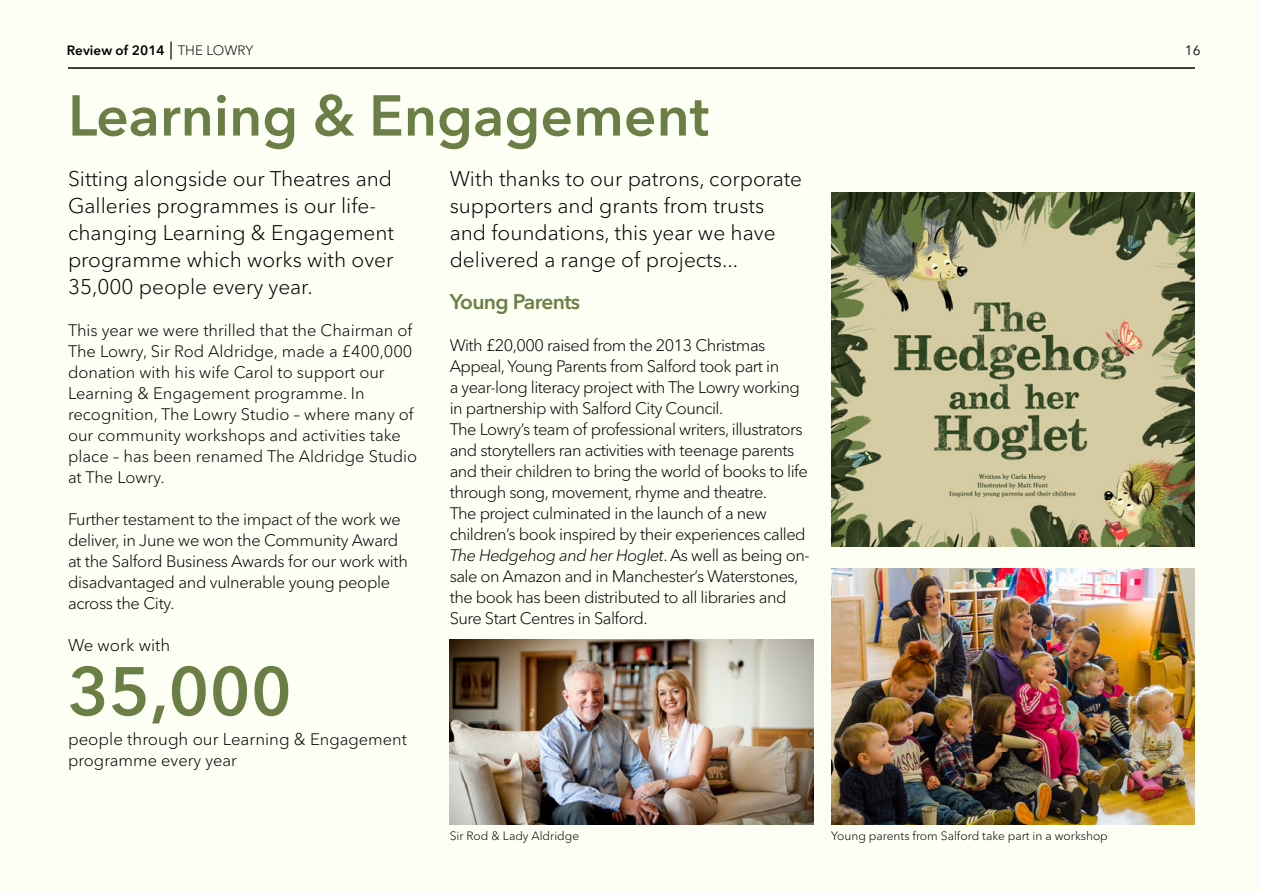
<style>
.page{position:relative;width:1263px;height:893px;background:#fff}
.page>*{position:absolute;margin:0;border:0;box-sizing:border-box;transform-origin:0 0}
.t1{font:600 67.65px "Avenir Next LT Pro";color:#6b7e46}
.t2{font:600 57px "Avenir Next LT Pro";color:#6b7e46}
.t3{font:300 21px/27px "Avenir Next LT Pro";color:#000}
.t4{font:600 21px "Avenir Next LT Pro";letter-spacing:-.03em;color:#6b7e46}
.t5{font:300 16.95px "Avenir Next LT Pro";color:#000}
.t6{font:300 16.5px/21px "Avenir Next LT Pro";letter-spacing:-.03em;color:#000}
.t7{font:300 16.5px/21px "Avenir Next LT Pro";color:#000}
.t8{font:600 13.5px "Avenir Next LT Pro";color:#000}
.t9{font:13.5px "Avenir Next LT Pro";color:#000}
.t10{font:300 12px "Avenir Next LT Pro";color:#000}
.s1{font-family:"Minion Pro";font-weight:400;font-size:18px}
.s2{font-weight:300}
.s3{font-style:italic}
.s4{font-size:16.5px}
</style>
<div class="page">
<div style="left:0;top:0;width:1262px;height:893px;background:#fdfff4"></div>
<img style="left:450px;top:639px;width:363px;height:186px">
<img style="left:831px;top:568px;width:364px;height:257px">
<img style="left:831px;top:192px;width:364px;height:354px">
<img style="left:1261px;top:0;width:1px;height:893px">
<hr style="left:68px;top:67px;width:1127px;height:2px;background:#000">
<p class="t8" style="left:67px;top:42px;width:188px">Review of 2014 <span class="s1">|</span> <span class="s2">THE LOWRY</span></p>
<p class="t9" style="left:1185px;top:42px;width:17px">16</p>
<h2 class="t2" style="left:68px;top:81px;width:643px">Learning &amp; Engagement</h2>
<p class="t3" style="left:68px;top:165px;width:328px">Sitting alongside our Theatres and<br>Galleries programmes is our life&shy;changing Learning &amp; Engagement programme which works with over<br>35,000 people every year.</p>
<p class="t7" style="left:68px;top:320px;width:351px">This year we were thrilled that the Chairman of The Lowry, Sir Rod Aldridge, made a £400,000 donation with his wife Carol to support our Learning &amp; Engagement programme. In recognition, The Lowry Studio – where many of our community workshops and activities take place – has been renamed The Aldridge Studio at The Lowry.</p>
<p class="t6" style="left:68px;top:509px;width:341px">Further testament to the impact of the work we deliver, in June we won the Community Award at the Salford Business Awards for our work with disadvantaged and vulnerable young people across the City.</p>
<p class="t3" style="left:450px;top:165px;width:354px">With thanks to our patrons, corporate supporters and grants from trusts and foundations, this year we have delivered a range of projects...</p>
<p class="t4" style="left:450px;top:289px;width:132px">Young Parents</p>
<p class="t6" style="left:450px;top:335px;width:361px">With £20,000 raised from the 2013 Christmas Appeal, Young Parents from Salford took part in<br>a year-long literacy project with The Lowry working in partnership with Salford City Council.<br>The Lowry’s team of professional writers, illustrators and storytellers ran activities with teenage parents and their children to bring the world of books to life through song, movement, rhyme and theatre.<br>The project culminated in the launch of a new children’s book inspired by their experiences called <span class="s3">The Hedgehog and her Hoglet</span>. As well as being on&shy;sale on Amazon and in Manchester’s Waterstones, the book has been distributed to all libraries and Sure Start Centres in Salford.</p>
<p class="t5" style="left:68px;top:635px;width:104px">We work with</p>
<h1 class="t1" style="left:68px;top:650px;width:225px">35,000</h1>
<p class="t5" style="left:68px;top:729px;width:340px">people through our Learning &amp; <span class="s4">Engagement</span></p>
<p class="t7" style="left:68px;top:750px;width:170px">programme every year</p>
<p class="t10" style="left:450px;top:829px;width:131px">Sir Rod &amp; Lady Aldridge</p>
<p class="t10" style="left:831px;top:828px;width:278px">Young parents from Salford take part in a workshop</p>
</div>
